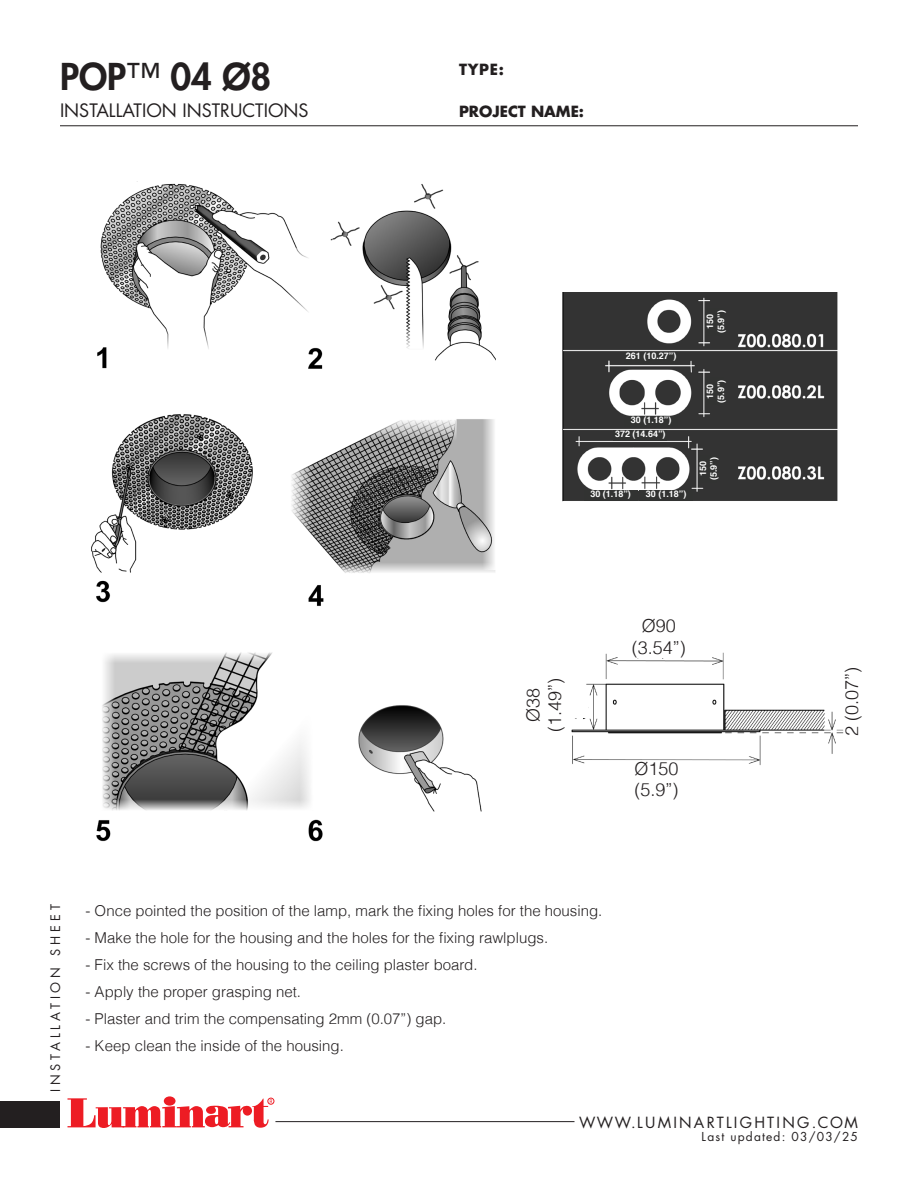
<style>
.page{position:relative;width:918px;height:1188px;background:#fff}
.page>*{position:absolute;margin:0;border:0;box-sizing:border-box;transform-origin:0 0}
.t1{font:800 36px "Futura Std";color:#231f20}
.t2{font:300 18px "Helvetica";color:#231f20}
.t3{font:18px "Futura Std";color:#231f20}
.t4{font:300 15px "Helvetica";color:#231f20}
.t5{font:15px "Futura Std";letter-spacing:.15em;color:#231f20}
.t6{font:700 15px "Futura Std";color:#231f20}
.t7{font:12.75px "Futura Std";letter-spacing:.3em;color:#231f20}
.t8{font:12px "Futura Std";letter-spacing:.1em;color:#231f20}
.t9{font:700 9px "Helvetica";color:#fff}
.s1{font-weight:500}
</style>
<div class="page">
<div style="left:0;top:1101px;width:60px;height:27px;background:#231f20"></div>
<svg style="left:164px;top:1096px;width:12px;height:10px"></svg>
<svg style="left:67px;top:1098px;width:207px;height:30px"></svg>
<hr style="left:60px;top:125px;width:798px;height:1px;background:#231f20">
<hr style="left:275px;top:1121px;width:299px;height:1px;background:#231f20">
<img style="left:92px;top:183px;width:404px;height:659px">
<img style="left:562px;top:293px;width:276px;height:208px">
<img style="left:571px;top:652px;width:273px;height:113px">
<div style="left:624px;top:352px;width:54px;height:12px;background:#323332"></div>
<div style="left:624px;top:416px;width:54px;height:11px;background:#323332"></div>
<div style="left:639px;top:490px;width:54px;height:10px;background:#323332"></div>
<div style="left:584px;top:490px;width:53px;height:10px;background:#323332"></div>
<div style="left:614px;top:430px;width:53px;height:10px;background:#323332"></div>
<div style="left:699px;top:455px;width:18px;height:27px;background:#323332"></div>
<div style="left:706px;top:308px;width:18px;height:27px;background:#323332"></div>
<div style="left:706px;top:378px;width:18px;height:27px;background:#323332"></div>
<div style="left:625px;top:619px;width:68px;height:39px;background:#fff"></div>
<div style="left:622px;top:762px;width:68px;height:39px;background:#fff"></div>
<div style="left:568px;top:692px;width:20px;height:26px;background:#fff"></div>
<div style="left:806px;top:735px;width:19px;height:27px;background:#fff"></div>
<p class="t1" style="left:60px;top:54px;width:213px">POP<span class="s1">™</span> 04 Ø8</p>
<p class="t3" style="left:60px;top:99px;width:250px">INSTALLATION INSTRUCTIONS</p>
<p class="t6" style="left:459px;top:59px;width:47px">TYPE:</p>
<p class="t6" style="left:459px;top:101px;width:127px">PROJECT NAME:</p>
<p class="t9" style="left:626px;top:348px;width:52px">261 (10.27”)</p>
<p class="t9" style="left:631px;top:413px;width:42px">30 (1.18”)</p>
<p class="t9" style="left:615px;top:426px;width:52px">372 (14.64”)</p>
<p class="t9" style="left:590px;top:486px;width:42px">30 (1.18”)</p>
<p class="t9" style="left:646px;top:486px;width:42px">30 (1.18”)</p>
<p class="t9" style="left:703px;top:329px;width:17px;rotate:-90deg">150</p>
<p class="t9" style="left:714px;top:333px;width:25px;rotate:-90deg">(5.9”)</p>
<p class="t9" style="left:703px;top:399px;width:17px;rotate:-90deg">150</p>
<p class="t9" style="left:714px;top:403px;width:25px;rotate:-90deg">(5.9”)</p>
<p class="t9" style="left:696px;top:476px;width:17px;rotate:-90deg">150</p>
<p class="t9" style="left:706px;top:480px;width:25px;rotate:-90deg">(5.9”)</p>
<p class="t2" style="left:519px;top:722px;width:36px;rotate:-90deg">Ø38</p>
<p class="t2" style="left:540px;top:732px;width:56px;rotate:-90deg">(1.49”)</p>
<p class="t2" style="left:642px;top:611px;width:36px">Ø90</p>
<p class="t2" style="left:632px;top:633px;width:56px">(3.54”)</p>
<p class="t2" style="left:634px;top:754px;width:46px">Ø150</p>
<p class="t2" style="left:634px;top:775px;width:46px">(5.9”)</p>
<p class="t7" style="left:47px;top:1092px;width:189px;rotate:-90deg">INSTALLATION SHEET</p>
<p class="t4" style="left:86px;top:899px;width:518px">- Once pointed the position of the lamp, mark the fixing holes for the housing.</p>
<p class="t4" style="left:86px;top:926px;width:464px">- Make the hole for the housing and the holes for the fixing rawlplugs.</p>
<p class="t4" style="left:86px;top:953px;width:394px">- Fix the screws of the housing to the ceiling plaster board.</p>
<p class="t4" style="left:86px;top:980px;width:217px">- Apply the proper grasping net.</p>
<p class="t4" style="left:86px;top:1007px;width:362px">- Plaster and trim the compensating 2mm (0.07”) gap.</p>
<p class="t4" style="left:86px;top:1034px;width:260px">- Keep clean the inside of the housing.</p>
<p class="t2" style="left:837px;top:736px;width:71px;rotate:-90deg">2 (0.07”)</p>
<p class="t5" style="left:579px;top:1113px;width:280px">WWW.LUMINARTLIGHTING.COM</p>
<p class="t8" style="left:702px;top:1129px;width:158px">Last updated: 03/03/25</p>
</div>
